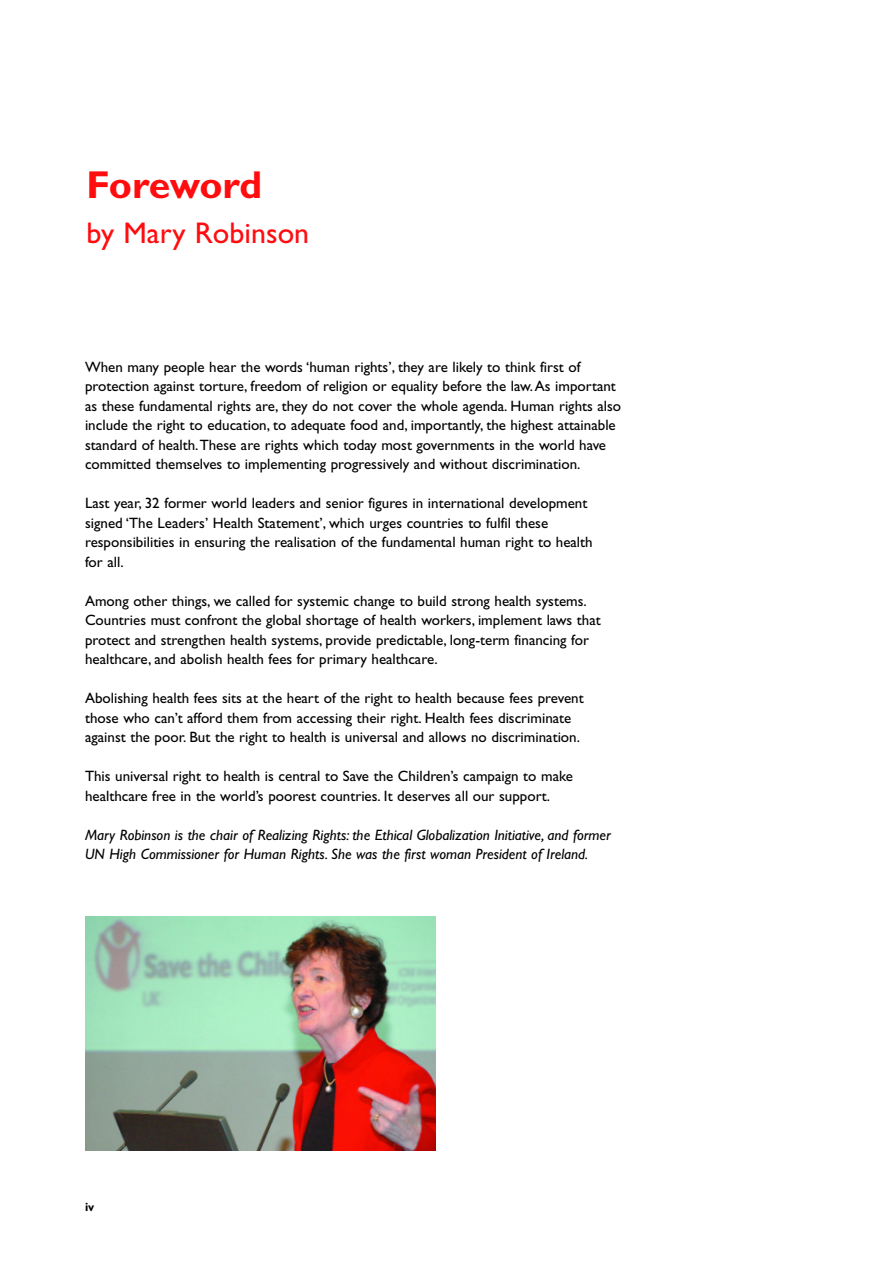
<style>
.page{position:relative;width:893px;height:1263px;background:#fff}
.page>*{position:absolute;margin:0;border:0;box-sizing:border-box;transform-origin:0 0}
.t1{font:700 39px "Gill Sans";letter-spacing:-.015em;color:#ff0c0f}
.t2{font:30px "Gill Sans";color:#ff0c0f}
.t3{font:15px/19.5px "Gill Sans";color:#000}
.t4{font:italic 15px/19.5px "Gill Sans";color:#000}
.t5{font:700 12px "Gill Sans";color:#000}
</style>
<div class="page">
<img style="left:85px;top:917px;width:351px;height:234px">
<h1 class="t1" style="left:87px;top:172px;width:177px">Foreword</h1>
<h2 class="t2" style="left:87px;top:223px;width:224px">by Mary Robinson</h2>
<p class="t3" style="left:85px;top:359px;width:538px">When many people hear the words ‘human rights’, they are likely to think first of protection against torture, freedom of religion or equality before the law.As important as these fundamental rights are, they do not cover the whole agenda. Human rights also include the right to education, to adequate food and, importantly, the highest attainable standard of health.These are rights which today most governments in the world have committed themselves to implementing progressively and without discrimination.</p>
<p class="t3" style="left:85px;top:495px;width:509px">Last year, 32 former world leaders and senior figures in international development signed ‘The Leaders’ Health Statement’, which urges countries to fulfil these responsibilities in ensuring the realisation of the fundamental human right to health for all.</p>
<p class="t3" style="left:85px;top:593px;width:517px">Among other things, we called for systemic change to build strong health systems.<br>Countries must confront the global shortage of health workers, implement laws that protect and strengthen health systems, provide predictable, long-term financing for healthcare, and abolish health fees for primary healthcare.</p>
<p class="t3" style="left:85px;top:690px;width:500px">Abolishing health fees sits at the heart of the right to health because fees prevent those who can’t afford them from accessing their right. Health fees discriminate against the poor. But the right to health is universal and allows no discrimination.</p>
<p class="t3" style="left:85px;top:768px;width:489px">This universal right to health is central to Save the Children’s campaign to make healthcare free in the world’s poorest countries. It deserves all our support.</p>
<p class="t4" style="left:85px;top:827px;width:527px">Mary Robinson is the chair of Realizing Rights: the Ethical Globalization Initiative, and former<br>UN High Commissioner for Human Rights. She was the first woman President of Ireland.</p>
<p class="t5" style="left:85px;top:1203px;width:11px">iv</p>
</div>
